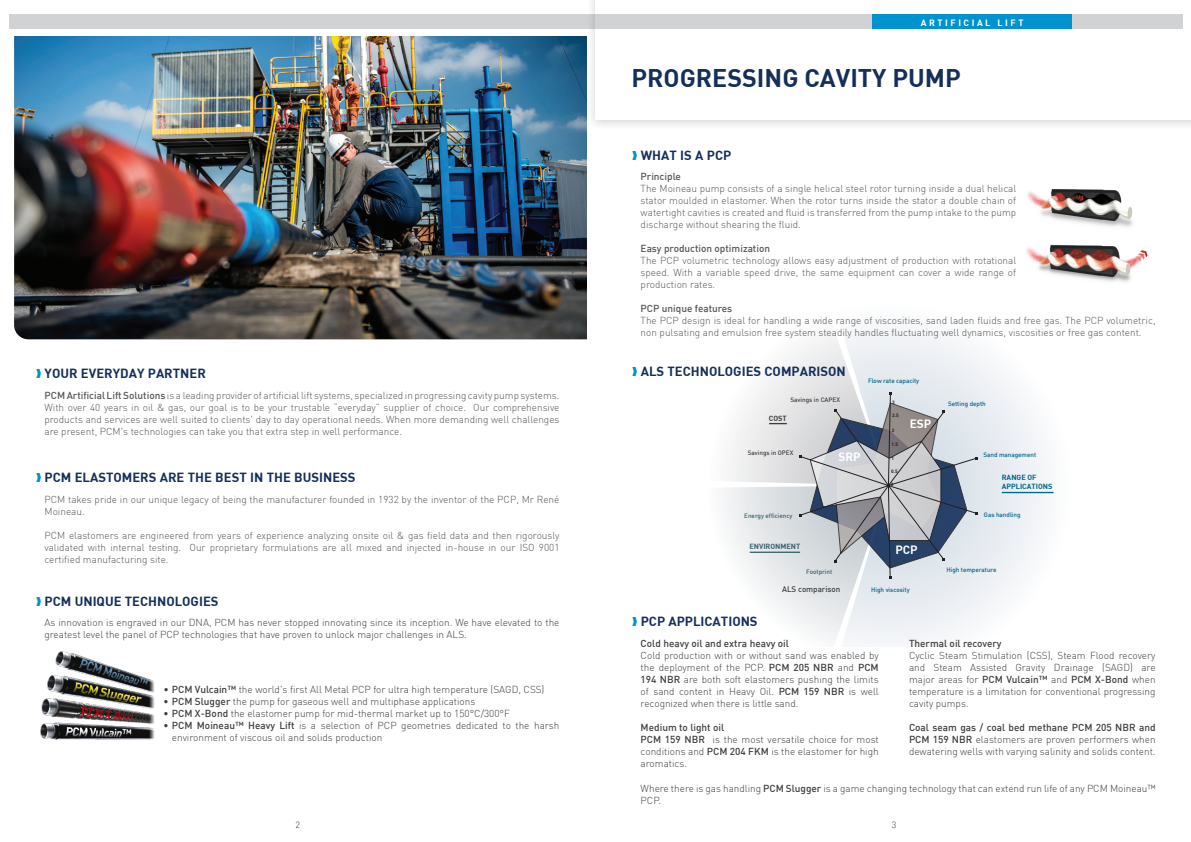
<style>
.page{position:relative;width:1191px;height:842px;background:#fff}
.page>*{position:absolute;margin:0;border:0;box-sizing:border-box;transform-origin:0 0}
.t1{font:25px "DIN Bold";color:#132f5a}
.Normal_e{font:13px "DIN Bold";color:#132f5a}
.t2{font:11.8px "DIN Bold";color:#fff}
.t3{font:300 10px/12px "DIN";color:#545557;text-align:justify}
.t4{font:300 10px/12px "DIN";color:#3e3e3f;text-align:justify}
.t5{font:500 10px "DIN";color:#3e3e3f}
.t6{font:500 10px "DIN";color:#545557}
.t7{font:9px "DIN Bold";letter-spacing:.28em;color:#fff}
.t8{font:300 9px "DIN";color:#3e3e3f}
.t9{font:500 8px "DIN";color:#3e3e3f}
.t10{font:7.4px/8.9px "DIN Bold";color:#016689}
.t11{font:7.4px "DIN Bold";color:#38626d}
.t12{font:7.4px "DIN Bold";color:#3e3e3f}
.t13{font:500 6.3px "DIN";color:#016689}
.t14{font:500 6.3px "DIN";color:#3e3e3f}
.t15{font:500 6.3px "DIN";color:#38626d}
.s1{font-weight:500}
</style>
<div class="page">
<div style="left:586px;top:0;width:605px;height:132px;background:#231f20;opacity:.2"></div>
<div style="left:595px;top:0;width:596px;height:119px;background:#fff"></div>
<img style="left:14px;top:36px;width:573px;height:303px">
<img style="left:40px;top:651px;width:115px;height:89px">
<svg style="left:978px;top:356px;width:76px;height:261px"></svg>
<hr style="left:1001px;top:492px;width:52px;height:1px;background:#016689">
<img style="left:1027px;top:189px;width:106px;height:38px">
<img style="left:1026px;top:244px;width:122px;height:38px">
<div style="left:9px;top:14px;width:863px;height:14px;background:#d1d2d4"></div>
<div style="left:872px;top:14px;width:200px;height:14px;background:#0093d0"></div>
<div style="left:1072px;top:14px;width:110px;height:14px;background:#d1d2d4"></div>
<svg style="left:724px;top:328px;width:254px;height:317px"></svg>
<p class="t7" style="left:921px;top:17px;width:104px">ARTIFICIAL LIFT</p>
<p class="Normal_e" style="left:45px;top:365px;width:163px">YOUR EVERYDAY PARTNER</p>
<p class="t3" style="left:45px;top:389px;width:516px"><span class="s1">PCM Artificial Lift Solutions</span> is a leading provider of artificial lift systems, specialized in progressing cavity pump systems.<br>With over 40 years in oil &amp; gas, our goal is to be your trustable “everyday” supplier of choice. Our comprehensive products and services are well suited to clients' day to day operational needs. When more demanding well challenges are present, PCM's technologies can take you that extra step in well performance.</p>
<p class="Normal_e" style="left:45px;top:469px;width:312px">PCM ELASTOMERS ARE THE BEST IN THE BUSINESS</p>
<p class="t3" style="left:45px;top:493px;width:516px">PCM takes pride in our unique legacy of being the manufacturer founded in 1932 by the inventor of the PCP, Mr René<br>Moineau.</p>
<p class="t3" style="left:45px;top:529px;width:516px">PCM elastomers are engineered from years of experience analyzing onsite oil &amp; gas field data and then rigorously validated with internal testing. Our proprietary formulations are all mixed and injected in-house in our ISO 9001 certified manufacturing site.</p>
<p class="Normal_e" style="left:45px;top:592px;width:175px">PCM UNIQUE TECHNOLOGIES</p>
<p class="t4" style="left:45px;top:616px;width:516px">As innovation is engraved in our DNA, PCM has never stopped innovating since its inception. We have elevated to the greatest level the panel of PCP technologies that have proven to unlock major challenges in ALS.</p>
<p class="t4" style="left:163px;top:684px;width:382px">• <span class="s1">PCM Vulcain™</span> the world's first All Metal PCP for ultra high temperature (SAGD, CSS)</p>
<p class="t4" style="left:163px;top:696px;width:313px"><span class="s1">• PCM Slugger</span> the pump for gaseous well and multiphase applications</p>
<p class="t4" style="left:163px;top:708px;width:348px"><span class="s1">• PCM X-Bond</span> the elastomer pump for mid-thermal market up to 150°C/300°F</p>
<p class="t4" style="left:172px;top:720px;width:389px;text-indent:-9px"><span class="s1">• PCM Moineau™ Heavy Lift</span> is a selection of PCP geometries dedicated to the harsh environment of viscous oil and solids production</p>
<p class="t1" style="left:631px;top:61px;width:331px">PROGRESSING CAVITY PUMP</p>
<p class="Normal_e" style="left:641px;top:147px;width:92px">WHAT IS A PCP</p>
<p class="t6" style="left:640px;top:170px;width:42px">Principle</p>
<p class="t3" style="left:640px;top:183px;width:377px">The Moineau pump consists of a single helical steel rotor turning inside a dual helical stator moulded in elastomer. When the rotor turns inside the stator a double chain of watertight cavities is created and fluid is transferred from the pump intake to the pump discharge without shearing the fluid.</p>
<p class="t6" style="left:640px;top:242px;width:131px">Easy production optimization</p>
<p class="t3" style="left:640px;top:255px;width:377px">The PCP volumetric technology allows easy adjustment of production with rotational speed. With a variable speed drive, the same equipment can cover a wide range of production rates.</p>
<p class="t6" style="left:640px;top:302px;width:93px">PCP unique features</p>
<p class="t3" style="left:640px;top:315px;width:516px">The PCP design is ideal for handling a wide range of viscosities, sand laden fluids and free gas. The PCP volumetric, non pulsating and emulsion free system steadily handles fluctuating well dynamics, viscosities or free gas content.</p>
<p class="Normal_e" style="left:641px;top:363px;width:206px">ALS TECHNOLOGIES COMPARISON</p>
<p class="t13" style="left:868px;top:377px;width:53px">Flow rate capacity</p>
<p class="t14" style="left:790px;top:396px;width:51px">Savings in CAPEX</p>
<p class="t13" style="left:948px;top:400px;width:39px">Setting depth</p>
<p class="t12" style="left:769px;top:413px;width:19px">COST</p>
<p class="t2" style="left:909px;top:416px;width:23px">ESP</p>
<p class="t14" style="left:747px;top:449px;width:47px">Savings in OPEX</p>
<p class="t2" style="left:838px;top:449px;width:24px">SRP</p>
<p class="t13" style="left:983px;top:451px;width:54px">Sand management</p>
<p class="t10" style="left:1001px;top:473px;width:52px">RANGE OF<br>APPLICATIONS</p>
<p class="t15" style="left:744px;top:511px;width:50px">Energy efficiency</p>
<p class="t13" style="left:984px;top:510px;width:38px">Gas handling</p>
<p class="t11" style="left:749px;top:542px;width:52px">ENVIRONMENT</p>
<p class="t2" style="left:895px;top:542px;width:24px">PCP</p>
<p class="t15" style="left:806px;top:567px;width:28px">Footprint</p>
<p class="t13" style="left:946px;top:566px;width:52px">High temperature</p>
<p class="t9" style="left:782px;top:584px;width:60px">ALS comparison</p>
<p class="t13" style="left:871px;top:586px;width:40px">High viscosity</p>
<p class="Normal_e" style="left:641px;top:613px;width:118px">PCP APPLICATIONS</p>
<p class="t5" style="left:640px;top:637px;width:150px">Cold heavy oil and extra heavy oil</p>
<p class="t4" style="left:640px;top:649px;width:240px">Cold production with or without sand was enabled by the deployment of the PCP. <span class="s1">PCM 205 NBR</span> and <span class="s1">PCM 194 NBR</span> are both soft elastomers pushing the limits of sand content in Heavy Oil. <span class="s1">PCM 159 NBR</span> is well recognized when there is little sand.</p>
<p class="t5" style="left:640px;top:721px;width:85px">Medium to light oil</p>
<p class="t4" style="left:640px;top:733px;width:240px"><span class="s1">PCM 159 NBR</span> is the most versatile choice for most conditions and <span class="s1">PCM 204 FKM</span> is the elastomer for high aromatics.</p>
<p class="t5" style="left:909px;top:637px;width:94px">Thermal oil recovery</p>
<p class="t4" style="left:909px;top:649px;width:248px">Cyclic Steam Stimulation (CSS), Steam Flood recovery and Steam Assisted Gravity Drainage (SAGD) are major areas for <span class="s1">PCM Vulcain™</span> and <span class="s1">PCM X-Bond</span> when temperature is a limitation for conventional progressing cavity pumps.</p>
<p class="t4" style="left:909px;top:721px;width:248px"><span class="s1">Coal seam gas / coal bed methane PCM 205 NBR and PCM 159 NBR</span> elastomers are proven performers when dewatering wells with varying salinity and solids content.</p>
<p class="t4" style="left:640px;top:782px;width:516px">Where there is gas handling <span class="s1">PCM Slugger</span> is a game changing technology that can extend run life of any PCM Moineau™<br>PCP.</p>
<p class="t8" style="left:295px;top:820px;width:6px">2</p>
<p class="t8" style="left:892px;top:820px;width:6px">3</p>
</div>
